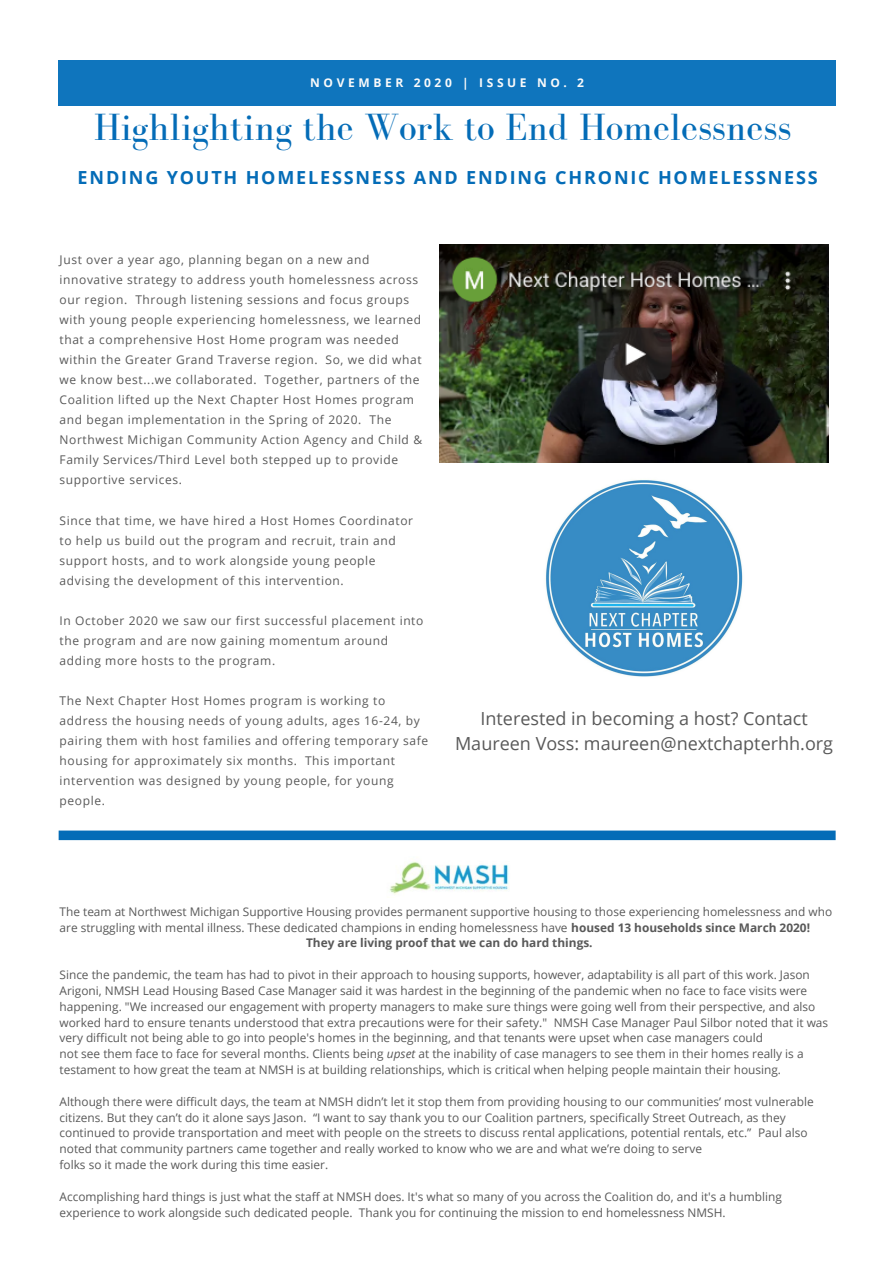
<style>
.page{position:relative;width:894px;height:1264px;background:#fff}
.page>*{position:absolute;margin:0;border:0;box-sizing:border-box;transform-origin:0 0}
.t1{font:39px "Bodoni FLF";color:#046cb7}
.t2{font:18px/24.8px "Open Sans";color:#595959;text-align:center}
.t3{font:700 18px "Open Sans";letter-spacing:.1em;color:#046cb7}
.t4{font:12px/20px "Open Sans";letter-spacing:.05em;color:#595959}
.t5{font:700 12px "Open Sans";letter-spacing:.3em;color:#fafafa}
.t6{font:11.85px/15.8px "Open Sans";color:#595959}
.t7{font:700 11.85px "Open Sans";color:#595959}
.s1{font-weight:700}
.s2{font-style:italic}
</style>
<div class="page">
<div style="left:59px;top:60px;width:776px;height:45px;background:#0f75bd"></div>
<img style="left:439px;top:244px;width:388px;height:218px">
<img style="left:546px;top:480px;width:197px;height:197px">
<svg style="left:59px;top:830px;width:776px;height:10px;background:#1274bb"></svg>
<img style="left:390px;top:861px;width:119px;height:34px">
<p class="t5" style="left:310px;top:74px;width:275px">NOVEMBER 2020 | ISSUE NO. 2</p>
<h1 class="t1" style="left:94px;top:106px;width:699px">Highlighting the Work to End Homelessness</h1>
<h2 class="t3" style="left:78px;top:165px;width:741px">ENDING YOUTH HOMELESSNESS AND ENDING CHRONIC HOMELESSNESS</h2>
<p class="t4" style="left:60px;top:249px;width:364px">Just over a year ago, planning began on a new and innovative strategy to address youth homelessness across our region. Through listening sessions and focus groups with young people experiencing homelessness, we learned that a comprehensive Host Home program was needed within the Greater Grand Traverse region. So, we did what we know best...we collaborated. Together, partners of the Coalition lifted up the Next Chapter Host Homes program and began implementation in the Spring of 2020. The Northwest Michigan Community Action Agency and Child &amp; Family Services/Third Level both stepped up to provide supportive services.</p>
<p class="t4" style="left:60px;top:510px;width:355px">Since that time, we have hired a Host Homes Coordinator to help us build out the program and recruit, train and support hosts, and to work alongside young people advising the development of this intervention.</p>
<p class="t4" style="left:60px;top:610px;width:365px">In October 2020 we saw our first successful placement into the program and are now gaining momentum around adding more hosts to the program.</p>
<p class="t4" style="left:60px;top:690px;width:370px">The Next Chapter Host Homes program is working to address the housing needs of young adults, ages 16-24, by pairing them with host families and offering temporary safe housing for approximately six months. This important intervention was designed by young people, for young people.</p>
<h2 class="t2" style="left:455px;top:706px;width:379px">Interested in becoming a host? Contact<br>Maureen Voss: maureen@nextchapterhh.org</h2>
<p class="t6" style="left:60px;top:903px;width:774px">The team at Northwest Michigan Supportive Housing provides permanent supportive housing to those experiencing homelessness and who</p>
<p class="t6" style="left:60px;top:919px;width:751px">are struggling with mental illness. These dedicated champions in ending homelessness have <span class="s1">housed 13 households since March 2020!</span></p>
<p class="t7" style="left:306px;top:934px;width:288px">They are living proof that we can do hard things.</p>
<p class="t6" style="left:60px;top:966px;width:769px">Since the pandemic, the team has had to pivot in their approach to housing supports, however, adaptability is all part of this work. Jason Arigoni, NMSH Lead Housing Based Case Manager said it was hardest in the beginning of the pandemic when no face to face visits were happening. "We increased our engagement with property managers to make sure things were going well from their perspective, and also worked hard to ensure tenants understood that extra precautions were for their safety." NMSH Case Manager Paul Silbor noted that it was very difficult not being able to go into people's homes in the beginning, and that tenants were upset when case managers could<br>not see them face to face for several months. Clients being <span class="s2">upset</span> at the inability of case managers to see them in their homes really is a testament to how great the team at NMSH is at building relationships, which is critical when helping people maintain their housing.</p>
<p class="t6" style="left:60px;top:1093px;width:755px">Although there were difficult days, the team at NMSH didn’t let it stop them from providing housing to our communities’ most vulnerable citizens. But they can’t do it alone says Jason. “I want to say thank you to our Coalition partners, specifically Street Outreach, as they continued to provide transportation and meet with people on the streets to discuss rental applications, potential rentals, etc.” Paul also noted that community partners came together and really worked to know who we are and what we’re doing to serve<br>folks so it made the work during this time easier.</p>
<p class="t6" style="left:60px;top:1188px;width:723px">Accomplishing hard things is just what the staff at NMSH does. It's what so many of you across the Coalition do, and it's a humbling experience to work alongside such dedicated people. Thank you for continuing the mission to end homelessness NMSH.</p>
</div>
